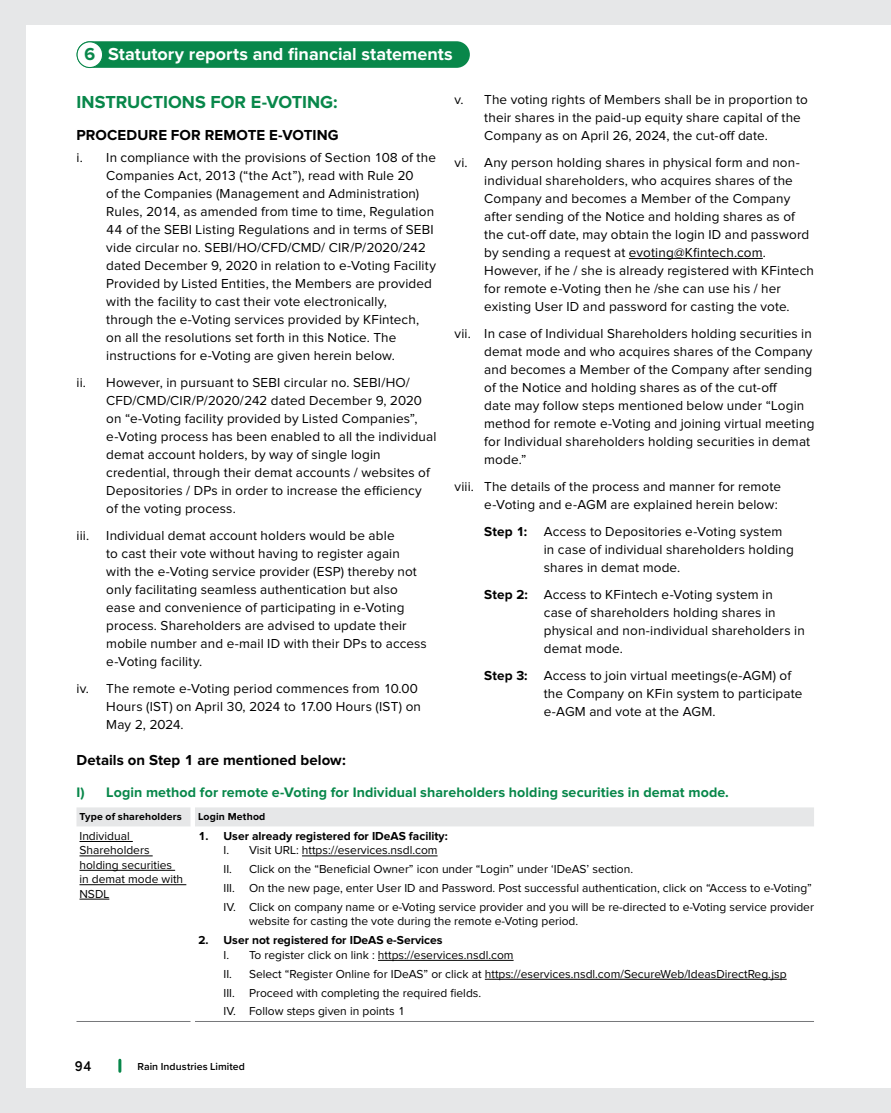
<style>
.page{position:relative;width:891px;height:1113px;background:#fff}
.page>*{position:absolute;margin:0;border:0;box-sizing:border-box;transform-origin:0 0}
.t1{font:700 18px "Proxima Nova";color:#fff}
.t2{font:700 18px "Proxima Nova";color:#08874a}
.t3{font:700 15px "Proxima Nova";letter-spacing:.005em;color:#000}
.t4{font:500 15px "Sofia Pro Soft";color:#000}
.t5{font:700 14.25px "Proxima Nova";letter-spacing:.005em;color:#08874a}
.t6{font:13.5px/18px "Proxima Nova";letter-spacing:.01em;color:#000}
.t7{font:12px/18.9px "Proxima Nova";color:#000}
.t8{font:700 12px "Proxima Nova";color:#000}
.t9{font:700 10.5px "Proxima Nova";letter-spacing:.015em;color:#000}
.t10{font:600 10.5px "Proxima Nova";letter-spacing:.005em;color:#000}
.s1{color:#08874a}
.s2{font-weight:700}
</style>
<div class="page">
<div style="left:0;top:0;width:891px;height:1112px;background:#e6e7e8"></div>
<div style="left:26px;top:25px;width:865px;height:1062px;background:#fff"></div>
<svg style="left:118px;top:1060px;width:3px;height:11px"></svg>
<div style="left:77px;top:41px;width:393px;height:27px;background:#08874a;border-radius:13px"></div>
<div style="left:77px;top:42px;width:26px;height:25px;background:#fff;border-radius:50%"></div>
<div style="left:77px;top:41px;width:26px;height:27px;border:1px solid #08874a;border-radius:50%"></div>
<hr style="left:629px;top:258px;width:134px;height:1px;background:#000">
<div style="left:76px;top:807px;width:738px;height:19px;background:#e6e7e8"></div>
<hr style="left:76px;top:1021px;width:114px;height:1px;background:#77787b">
<hr style="left:195px;top:1021px;width:619px;height:1px;background:#77787b">
<hr style="left:80px;top:841px;width:53px;height:1px;background:#000">
<hr style="left:80px;top:855px;width:73px;height:1px;background:#000">
<hr style="left:80px;top:870px;width:95px;height:1px;background:#000">
<hr style="left:80px;top:884px;width:106px;height:1px;background:#000">
<svg style="left:80px;top:898px;width:29px;height:1px"></svg>
<hr style="left:302px;top:855px;width:136px;height:1px;background:#000">
<hr style="left:378px;top:960px;width:136px;height:1px;background:#000">
<hr style="left:485px;top:978px;width:302px;height:1px;background:#000">
<h1 class="t1" style="left:84px;top:44px;width:370px"><span class="s1">6</span> Statutory reports and financial statements</h1>
<h1 class="t2" style="left:76px;top:92px;width:263px">INSTRUCTIONS FOR E-VOTING:</h1>
<p class="t3" style="left:76px;top:126px;width:264px">PROCEDURE FOR REMOTE E-VOTING</p>
<p class="t6" style="left:106px;top:149px;width:331px;text-indent:-30px">i. In compliance with the provisions of Section 108 of the Companies Act, 2013 (“the Act”), read with Rule 20<br>of the Companies (Management and Administration)<br>Rules, 2014, as amended from time to time, Regulation 44 of the SEBI Listing Regulations and in terms of SEBI vide circular no. SEBI/HO/CFD/CMD/ CIR/P/2020/242 dated December 9, 2020 in relation to e-Voting Facility Provided by Listed Entities, the Members are provided with the facility to cast their vote electronically, through the e-Voting services provided by KFintech, on all the resolutions set forth in this Notice. The instructions for e-Voting are given herein below.</p>
<p class="t6" style="left:106px;top:374px;width:332px;text-indent:-30px">ii. However, in pursuant to SEBI circular no. SEBI/HO/ CFD/CMD/CIR/P/2020/242 dated December 9, 2020 on “e-Voting facility provided by Listed Companies”, e-Voting process has been enabled to all the individual demat account holders, by way of single login credential, through their demat accounts / websites of Depositories / DPs in order to increase the efficiency of the voting process.</p>
<p class="t6" style="left:76px;top:527px;width:14px">iii.</p>
<p class="t6" style="left:106px;top:527px;width:322px">Individual demat account holders would be able<br>to cast their vote without having to register again with the e-Voting service provider (ESP) thereby not only facilitating seamless authentication but also ease and convenience of participating in e-Voting process. Shareholders are advised to update their mobile number and e-mail ID with their DPs to access e-Voting facility.</p>
<p class="t6" style="left:106px;top:680px;width:316px;text-indent:-30px">iv. The remote e-Voting period commences from 10.00<br>Hours (IST) on April 30, 2024 to 17.00 Hours (IST) on<br>May 2, 2024.</p>
<p class="t6" style="left:484px;top:91px;width:325px;text-indent:-30px">v. The voting rights of Members shall be in proportion to their shares in the paid-up equity share capital of the<br>Company as on April 26, 2024, the cut-off date.</p>
<p class="t6" style="left:484px;top:154px;width:331px;text-indent:-30px">vi. Any person holding shares in physical form and non&shy;individual shareholders, who acquires shares of the Company and becomes a Member of the Company after sending of the Notice and holding shares as of the cut-off date, may obtain the login ID and password by sending a request at evoting@Kfintech.com.<br>However, if he / she is already registered with KFintech for remote e-Voting then he /she can use his / her existing User ID and password for casting the vote.</p>
<p class="t6" style="left:484px;top:325px;width:332px;text-indent:-30px">vii. In case of Individual Shareholders holding securities in demat mode and who acquires shares of the Company and becomes a Member of the Company after sending of the Notice and holding shares as of the cut-off<br>date may follow steps mentioned below under “Login method for remote e-Voting and joining virtual meeting for Individual shareholders holding securities in demat mode.”</p>
<p class="t6" style="left:454px;top:478px;width:328px;text-align:right">viii. The details of the process and manner for remote e-Voting and e-AGM are explained herein below:</p>
<p class="t6" style="left:544px;top:523px;width:252px;text-indent:-60px"><span class="s2">Step 1:</span> Access to Depositories e-Voting system in case of individual shareholders holding shares in demat mode.</p>
<p class="t6" style="left:544px;top:585px;width:263px;text-indent:-60px"><span class="s2">Step 2:</span> Access to KFintech e-Voting system in<br>case of shareholders holding shares in physical and non-individual shareholders in demat mode.</p>
<p class="t6" style="left:544px;top:666px;width:260px;text-indent:-60px"><span class="s2">Step 3:</span> Access to join virtual meetings(e-AGM) of the Company on KFin system to participate e-AGM and vote at the AGM.</p>
<p class="t3" style="left:76px;top:751px;width:271px">Details on Step 1 are mentioned below:</p>
<p class="t5" style="left:76px;top:784px;width:654px">I) Login method for remote e-Voting for Individual shareholders holding securities in demat mode.</p>
<p class="t9" style="left:80px;top:810px;width:104px">Type of shareholders</p>
<p class="t9" style="left:198px;top:810px;width:69px">Login Method</p>
<p class="t7" style="left:80px;top:829px;width:105px;line-height:14.4px">Individual<br>Shareholders holding securities in demat mode with<br>NSDL</p>
<p class="t8" style="left:198px;top:829px;width:251px">1. User already registered for IDeAS facility:</p>
<p class="t7" style="left:224px;top:841px;width:592px">I. Visit URL: https://eservices.nsdl.com<br>II. Click on the “Beneficial Owner” icon under “Login” under ‘IDeAS’ section.<br>III. On the new page, enter User ID and Password. Post successful authentication, click on “Access to e-Voting” IV. Click on company name or e-Voting service provider and you will be re-directed to e-Voting service provider</p>
<p class="t7" style="left:249px;top:912px;width:331px">website for casting the vote during the remote e-Voting period.</p>
<p class="t8" style="left:198px;top:933px;width:246px">2. User not registered for IDeAS e-Services</p>
<p class="t7" style="left:224px;top:945px;width:565px">I. To register click on link : https://eservices.nsdl.com<br>II. Select “Register Online for IDeAS” or click at https://eservices.nsdl.com/SecureWeb/IdeasDirectReg.jsp III. Proceed with completing the required fields.<br>IV. Follow steps given in points 1</p>
<p class="t4" style="left:75px;top:1054px;width:19px">94</p>
<p class="t10" style="left:137px;top:1058px;width:109px">Rain Industries Limited</p>
</div>
